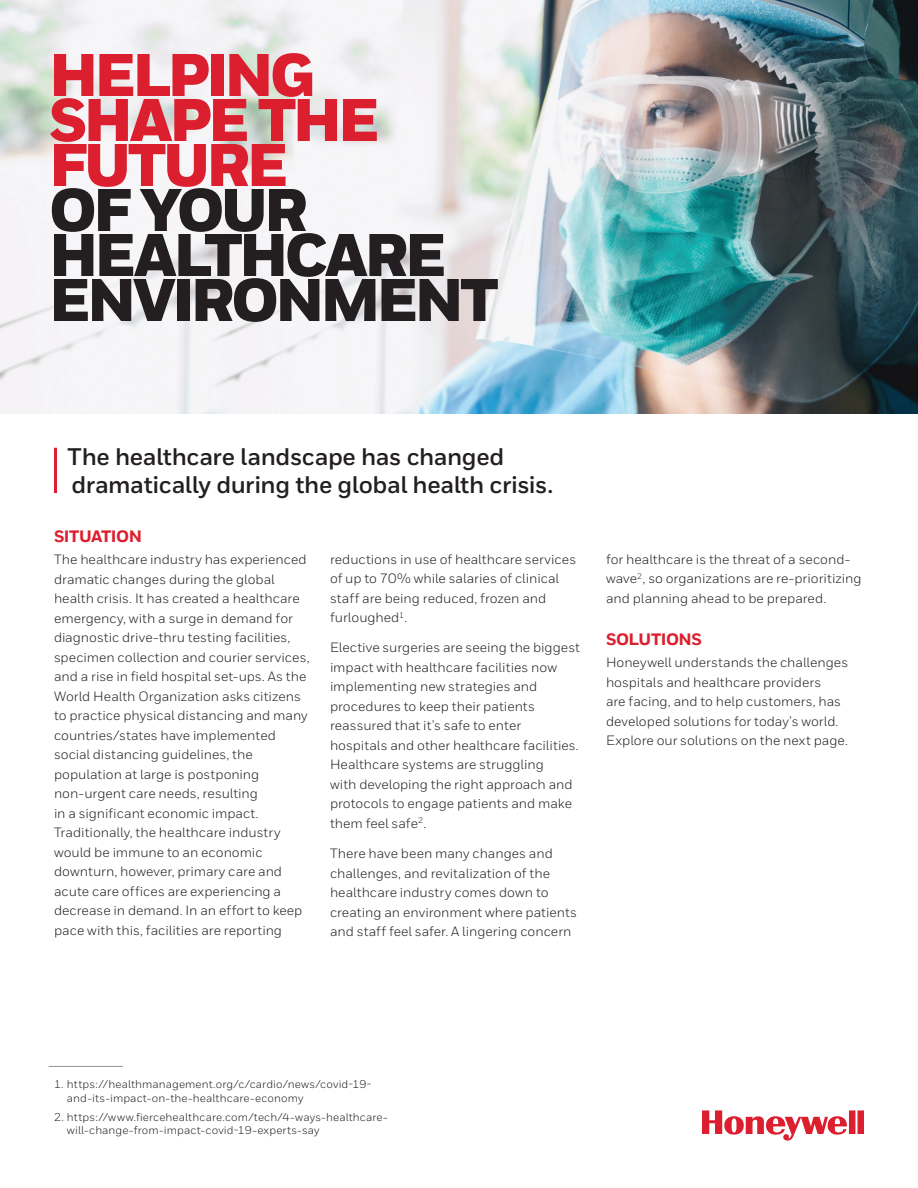
<style>
.page{position:relative;width:918px;height:1188px;background:#fff}
.page>*{position:absolute;margin:0;border:0;box-sizing:border-box;transform-origin:0 0}
.Title_40_30__the_res{font:900 60px "Honeywell Sans";letter-spacing:-.06em;color:#231f20}
.Title_40_30__the_res-2{font:900 60px/45px "Honeywell Sans";letter-spacing:-.065em;color:#dc1f2e}
.Intro_Body{font:700 24px/28.5px "Honeywell Sans";letter-spacing:-.02em;color:#231f20}
.Heading_2__11_12{font:800 16.5px "Honeywell Sans";letter-spacing:-.035em;color:#dc1f2e}
.Body__9_13_pt{font:13.5px/19.5px "Honeywell Sans";color:#231f20}
.t1{font:11.25px/13.5px "Honeywell Sans";letter-spacing:.01em;color:#231f20}
</style>
<div class="page">
<img style="left:0;top:0;width:918px;height:414px">
<svg style="left:702px;top:1110px;width:162px;height:31px"></svg>
<hr style="left:54px;top:448px;width:3px;height:45px;background:#dc1f2e">
<hr style="left:49px;top:1066px;width:74px;height:1px;background:#939598">
<p class="Title_40_30__the_res-2" style="left:49px;top:55px;width:268px">HELPING</p>
<p class="Title_40_30__the_res-2" style="left:49px;top:100px;width:332px">SHAPE THE<br>FUTURE</p>
<p class="Title_40_30__the_res" style="left:49px;top:173px;width:260px">OF YOUR</p>
<p class="Title_40_30__the_res" style="left:49px;top:218px;width:399px">HEALTHCARE</p>
<p class="Title_40_30__the_res" style="left:49px;top:263px;width:451px">ENVIRONMENT</p>
<p class="Intro_Body" style="left:68px;top:443px;width:487px">The healthcare landscape has changed dramatically during the global health crisis.</p>
<p class="Heading_2__11_12" style="left:54px;top:526px;width:90px">SITUATION</p>
<p class="Body__9_13_pt" style="left:54px;top:550px;width:257px">The healthcare industry has experienced dramatic changes during the global health crisis. It has created a healthcare emergency, with a surge in demand for diagnostic drive-thru testing facilities, specimen collection and courier services, and a rise in field hospital set-ups. As the World Health Organization asks citizens to practice physical distancing and many countries/states have implemented social distancing guidelines, the population at large is postponing non-urgent care needs, resulting<br>in a significant economic impact.<br>Traditionally, the healthcare industry would be immune to an economic downturn, however, primary care and acute care offices are experiencing a decrease in demand. In an effort to keep pace with this, facilities are reporting</p>
<p class="Body__9_13_pt" style="left:330px;top:549px;width:248px">reductions in use of healthcare services of up to 70% while salaries of clinical staff are being reduced, frozen and furloughed<sup>1</sup>.</p>
<p class="Body__9_13_pt" style="left:330px;top:638px;width:252px">Elective surgeries are seeing the biggest impact with healthcare facilities now implementing new strategies and procedures to keep their patients reassured that it’s safe to enter hospitals and other healthcare facilities.<br>Healthcare systems are struggling<br>with developing the right approach and protocols to engage patients and make them feel safe<sup>2</sup>.</p>
<p class="Body__9_13_pt" style="left:330px;top:844px;width:249px">There have been many changes and challenges, and revitalization of the healthcare industry comes down to creating an environment where patients and staff feel safer. A lingering concern</p>
<p class="Body__9_13_pt" style="left:606px;top:549px;width:257px">for healthcare is the threat of a second&shy;wave<sup>2</sup>, so organizations are re-prioritizing and planning ahead to be prepared.</p>
<p class="Heading_2__11_12" style="left:606px;top:629px;width:97px">SOLUTIONS</p>
<p class="Body__9_13_pt" style="left:606px;top:653px;width:244px">Honeywell understands the challenges hospitals and healthcare providers<br>are facing, and to help customers, has developed solutions for today’s world.<br>Explore our solutions on the next page.</p>
<p class="t1" style="left:67px;top:1077px;width:306px;text-indent:-13px">1. https://healthmanagement.org/c/cardio/news/covid-19- and-its-impact-on-the-healthcare-economy</p>
<p class="t1" style="left:67px;top:1110px;width:322px;text-indent:-13px">2. https://www.fiercehealthcare.com/tech/4-ways-healthcare&shy;will-change-from-impact-covid-19-experts-say</p>
</div>
